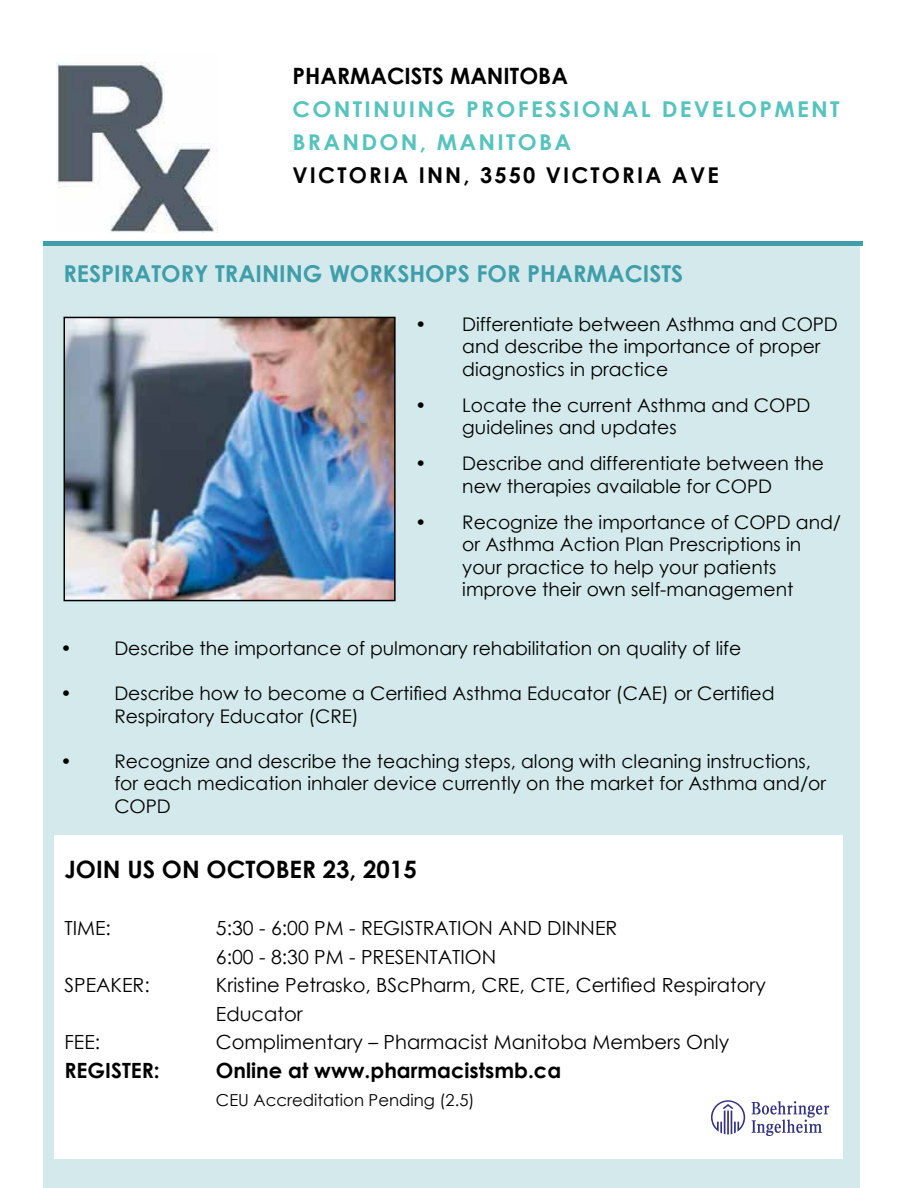
<style>
.page{position:relative;width:918px;height:1188px;background:#fff}
.page>*{position:absolute;margin:0;border:0;box-sizing:border-box;transform-origin:0 0}
.t1{font:700 24px "Century Gothic";color:#000}
.t2{font:700 23.25px "Century Gothic";color:#3f9ea9}
.t3{font:700 22.5px "Century Gothic";color:#000}
.t4{font:700 21.75px/32.8px "Century Gothic";letter-spacing:.1em;color:#56c3bc;scale:1.04 1}
.t5{font:700 21.75px "Century Gothic";letter-spacing:.1em;color:#000}
.t6{font:700 21px "Century Gothic";color:#000}
.t7{font:19.5px/28.5px "Century Gothic";color:#000}
.t8{font:18.75px/22.5px "Century Gothic";color:#000}
.t9{font:16.5px "Century Gothic";color:#000}
</style>
<div class="page">
<div style="left:43px;top:245px;width:817px;height:943px;background:#d3e9eb"></div>
<div style="left:43px;top:241px;width:817px;height:5px;background:#3f9ea9"></div>
<div style="left:54px;top:835px;width:789px;height:324px;background:#fff"></div>
<img style="left:64px;top:317px;width:332px;height:284px">
<img style="left:57px;top:62px;width:161px;height:171px">
<svg style="left:711px;top:1100px;width:34px;height:34px"></svg>
<svg style="left:752px;top:1101px;width:77px;height:35px"></svg>
<p class="t3" style="left:293px;top:59px;width:277px">PHARMACISTS MANITOBA</p>
<p class="t4" style="left:293px;top:92px;width:527px">CONTINUING PROFESSIONAL DEVELOPMENT<br>BRANDON, MANITOBA</p>
<p class="t5" style="left:293px;top:158px;width:428px">VICTORIA INN, 3550 VICTORIA AVE</p>
<p class="t2" style="left:64px;top:256px;width:621px">RESPIRATORY TRAINING WORKSHOPS FOR PHARMACISTS</p>
<p class="t8" style="left:462px;top:312px;width:377px;text-indent:-47px">• Differentiate between Asthma and COPD and describe the importance of proper diagnostics in practice</p>
<p class="t8" style="left:462px;top:393px;width:350px;text-indent:-47px">• Locate the current Asthma and COPD guidelines and updates</p>
<p class="t8" style="left:415px;top:452px;width:411px;text-align:center">• Describe and differentiate between the new therapies available for COPD</p>
<p class="t8" style="left:462px;top:510px;width:380px;text-indent:-47px">• Recognize the importance of COPD and/ or Asthma Action Plan Prescriptions in your practice to help your patients improve their own self-management</p>
<p class="t8" style="left:60px;top:637px;width:682px">• Describe the importance of pulmonary rehabilitation on quality of life</p>
<p class="t8" style="left:114px;top:682px;width:662px;text-indent:-54px">• Describe how to become a Certified Asthma Educator (CAE) or Certified<br>Respiratory Educator (CRE)</p>
<p class="t8" style="left:114px;top:750px;width:713px;text-indent:-54px">• Recognize and describe the teaching steps, along with cleaning instructions, for each medication inhaler device currently on the market for Asthma and/or<br>COPD</p>
<p class="t1" style="left:64px;top:851px;width:354px">JOIN US ON OCTOBER 23, 2015</p>
<p class="t7" style="left:64px;top:914px;width:48px">TIME:</p>
<p class="t7" style="left:216px;top:914px;width:403px">5:30 - 6:00 PM - REGISTRATION AND DINNER<br>6:00 - 8:30 PM - PRESENTATION</p>
<p class="t7" style="left:64px;top:971px;width:87px">SPEAKER:</p>
<p class="t7" style="left:216px;top:971px;width:551px">Kristine Petrasko, BScPharm, CRE, CTE, Certified Respiratory<br>Educator</p>
<p class="t7" style="left:64px;top:1028px;width:37px">FEE:</p>
<p class="t7" style="left:216px;top:1028px;width:515px">Complimentary – Pharmacist Manitoba Members Only</p>
<p class="t6" style="left:64px;top:1054px;width:97px">REGISTER:</p>
<p class="t6" style="left:216px;top:1054px;width:347px">Online at www.pharmacistsmb.ca</p>
<p class="t9" style="left:216px;top:1089px;width:260px">CEU Accreditation Pending (2.5)</p>
</div>
